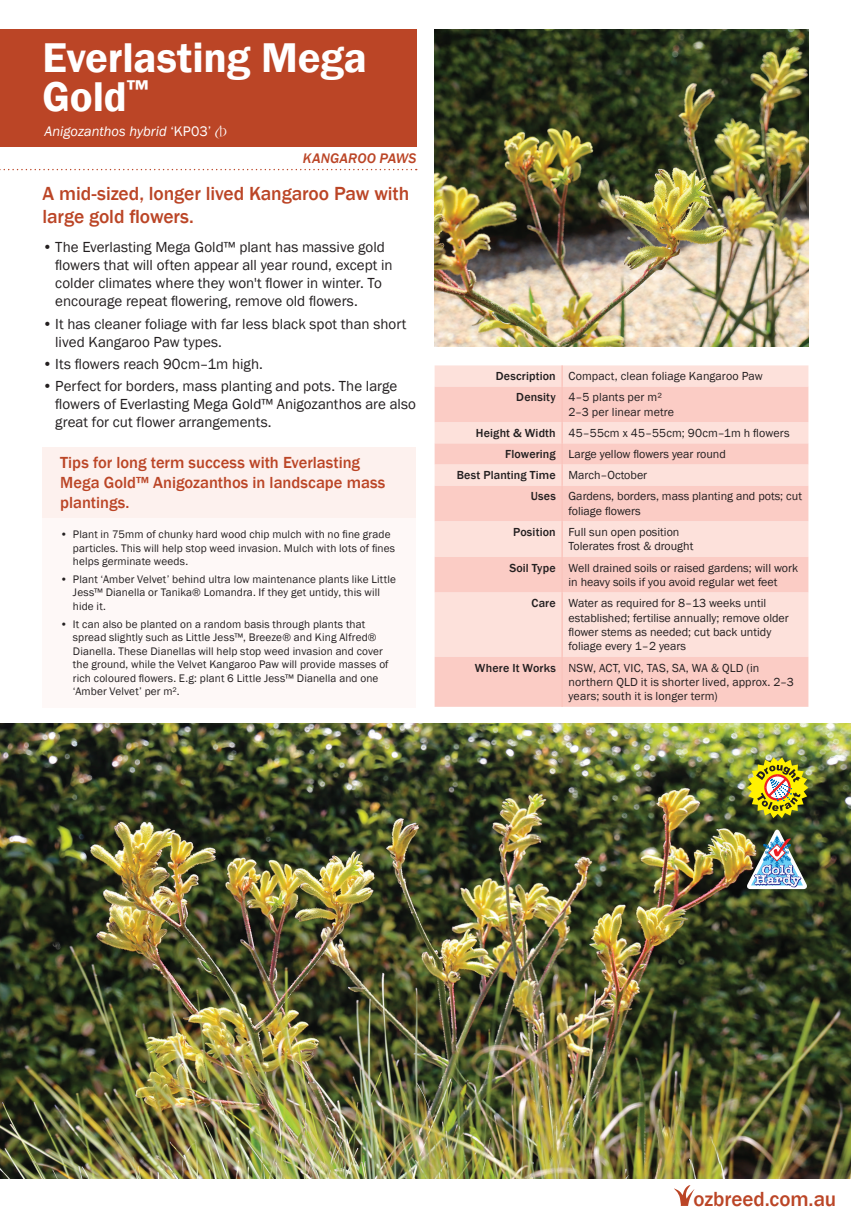
<style>
.page{position:relative;width:851px;height:1221px;background:#fff}
.page>*{position:absolute;margin:0;border:0;box-sizing:border-box;transform-origin:0 0}
.Plant_Heading{font:600 42.75px/39px "Franklin Gothic";letter-spacing:-.005em;color:#fff}
.Plant_Species{font:500 21px "Franklin Gothic";color:#bb4526}
.Subheading{font:500 19.5px/23.4px "Franklin Gothic";letter-spacing:-.005em;color:#bb4526}
.Table_Bold{font:500 16.5px/19.8px "Franklin Gothic";color:#bb4526}
.t1{font:15px/18px "Franklin Gothic";color:#231f20}
.Plant_Species-2{font:italic 14.25px "Franklin Gothic";color:#fff}
.Plant_Species-3{font:italic 500 14.25px "Franklin Gothic";letter-spacing:.01em;color:#bb4526}
.Table_Right{font:12px/14.4px "Franklin Gothic";color:#231f20}
.Table_Bold-2{font:500 12px "Franklin Gothic";letter-spacing:.015em;color:#231f20}
.t2{font:11.25px/13.5px "Franklin Gothic";letter-spacing:.01em;color:#231f20}
.s1{font-style:normal}
.s2{font-family:"PB Rsfont";font-style:normal}
</style>
<div class="page">
<img style="left:0;top:723px;width:850px;height:455px">
<div style="left:42px;top:489px;width:374px;height:218px;background:#fef8f7"></div>
<div style="left:42px;top:446px;width:374px;height:71px;background:#fdf1ee"></div>
<div style="left:0;top:29px;width:416px;height:118px;background:#bb4526"></div>
<svg style="left:0;top:169px;width:416px;height:1px"></svg>
<div style="left:434px;top:365px;width:374px;height:21px;background:#fde1db"></div>
<svg style="left:434px;top:386px;width:374px;height:320px;background:#fbd5cf"></svg>
<hr style="left:561px;top:386px;width:2px;height:36px;background:#fac5bd">
<hr style="left:561px;top:422px;width:2px;height:21px;background:#fac5bd">
<hr style="left:561px;top:485px;width:2px;height:36px;background:#fac5bd">
<hr style="left:561px;top:592px;width:2px;height:64px;background:#fac5bd">
<hr style="left:561px;top:656px;width:2px;height:50px;background:#fac5bd">
<hr style="left:561px;top:557px;width:2px;height:35px;background:#fac5bd">
<hr style="left:561px;top:464px;width:2px;height:21px;background:#fac5bd">
<hr style="left:561px;top:443px;width:2px;height:21px;background:#fac5bd">
<hr style="left:561px;top:521px;width:2px;height:36px;background:#fac5bd">
<hr style="left:561px;top:365px;width:2px;height:21px;background:#fac5bd">
<svg style="left:674px;top:1185px;width:20px;height:20px"></svg>
<img style="left:746px;top:828px;width:61px;height:61px">
<img style="left:746px;top:757px;width:62px;height:61px">
<img style="left:434px;top:29px;width:374px;height:318px">
<p class="Plant_Heading" style="left:43px;top:39px;width:326px">Everlasting Mega<br>Gold<sup>™</sup></p>
<p class="Plant_Species-2" style="left:44px;top:122px;width:184px">Anigozanthos hybrid <span class="s1">‘KP03’</span> <span class="s2">A</span></p>
<p class="Plant_Species-3" style="left:303px;top:150px;width:115px">KANGAROO PAWS</p>
<p class="Subheading" style="left:43px;top:182px;width:368px">A mid-sized, longer lived Kangaroo Paw with large gold flowers.</p>
<p class="t1" style="left:55px;top:239px;width:339px;text-indent:-13px">• The Everlasting Mega Gold™ plant has massive gold flowers that will often appear all year round, except in colder climates where they won't flower in winter. To encourage repeat flowering, remove old flowers.</p>
<p class="t1" style="left:55px;top:315px;width:352px;text-indent:-13px">• It has cleaner foliage with far less black spot than short lived Kangaroo Paw types.</p>
<p class="t1" style="left:43px;top:355px;width:222px">• Its flowers reach 90cm–1m high.</p>
<p class="t1" style="left:55px;top:377px;width:362px;text-indent:-13px">• Perfect for borders, mass planting and pots. The large flowers of Everlasting Mega Gold™ Anigozanthos are also great for cut flower arrangements.</p>
<p class="Table_Bold" style="left:60px;top:453px;width:327px">Tips for long term success with Everlasting<br>Mega Gold™ Anigozanthos in landscape mass plantings.</p>
<p class="t2" style="left:73px;top:528px;width:323px;text-indent:-13px">• Plant in 75mm of chunky hard wood chip mulch with no fine grade particles. This will help stop weed invasion. Mulch with lots of fines helps germinate weeds.</p>
<p class="t2" style="left:73px;top:572px;width:324px;text-indent:-13px">• Plant ‘Amber Velvet’ behind ultra low maintenance plants like Little<br>Jess™ Dianella or Tanika® Lomandra. If they get untidy, this will hide it.</p>
<p class="t2" style="left:73px;top:617px;width:317px;text-indent:-13px">• It can also be planted on a random basis through plants that spread slightly such as Little Jess™, Breeze® and King Alfred® Dianella. These Dianellas will help stop weed invasion and cover the ground, while the Velvet Kangaroo Paw will provide masses of rich coloured flowers. E.g: plant 6 Little Jess™ Dianella and one ‘Amber Velvet’ per m².</p>
<p class="Table_Bold-2" style="left:495px;top:369px;width:61px">Description</p>
<p class="Table_Right" style="left:568px;top:369px;width:196px">Compact, clean foliage Kangaroo Paw</p>
<p class="Table_Bold-2" style="left:516px;top:390px;width:41px">Density</p>
<p class="Table_Right" style="left:568px;top:390px;width:95px">4–5 plants per m²</p>
<p class="Table_Right" style="left:568px;top:405px;width:107px">2–3 per linear metre</p>
<p class="Table_Bold-2" style="left:476px;top:425px;width:81px">Height &amp; Width</p>
<p class="Table_Right" style="left:568px;top:426px;width:222px">45–55cm x 45–55cm; 90cm–1m h flowers</p>
<p class="Table_Bold-2" style="left:505px;top:446px;width:52px">Flowering</p>
<p class="Table_Right" style="left:568px;top:447px;width:159px">Large yellow flowers year round</p>
<p class="Table_Bold-2" style="left:456px;top:468px;width:100px">Best Planting Time</p>
<p class="Table_Right" style="left:568px;top:468px;width:80px">March–October</p>
<p class="Table_Bold-2" style="left:530px;top:489px;width:27px">Uses</p>
<p class="Table_Right" style="left:568px;top:489px;width:235px">Gardens, borders, mass planting and pots; cut foliage flowers</p>
<p class="Table_Bold-2" style="left:513px;top:524px;width:44px">Position</p>
<p class="Table_Right" style="left:568px;top:525px;width:126px">Full sun open position<br>Tolerates frost &amp; drought</p>
<p class="Table_Bold-2" style="left:509px;top:560px;width:48px">Soil Type</p>
<p class="Table_Right" style="left:568px;top:560px;width:231px">Well drained soils or raised gardens; will work in heavy soils if you avoid regular wet feet</p>
<p class="Table_Bold-2" style="left:531px;top:595px;width:26px">Care</p>
<p class="Table_Right" style="left:568px;top:596px;width:222px">Water as required for 8–13 weeks until established; fertilise annually; remove older flower stems as needed; cut back untidy foliage every 1–2 years</p>
<p class="Table_Bold-2" style="left:475px;top:660px;width:82px">Where It Works</p>
<p class="Table_Right" style="left:568px;top:660px;width:227px">NSW, ACT, VIC, TAS, SA, WA &amp; QLD (in northern QLD it is shorter lived, approx. 2–3 years; south it is longer term)</p>
<p class="Plant_Species" style="left:693px;top:1185px;width:144px">ozbreed.com.au</p>
</div>
